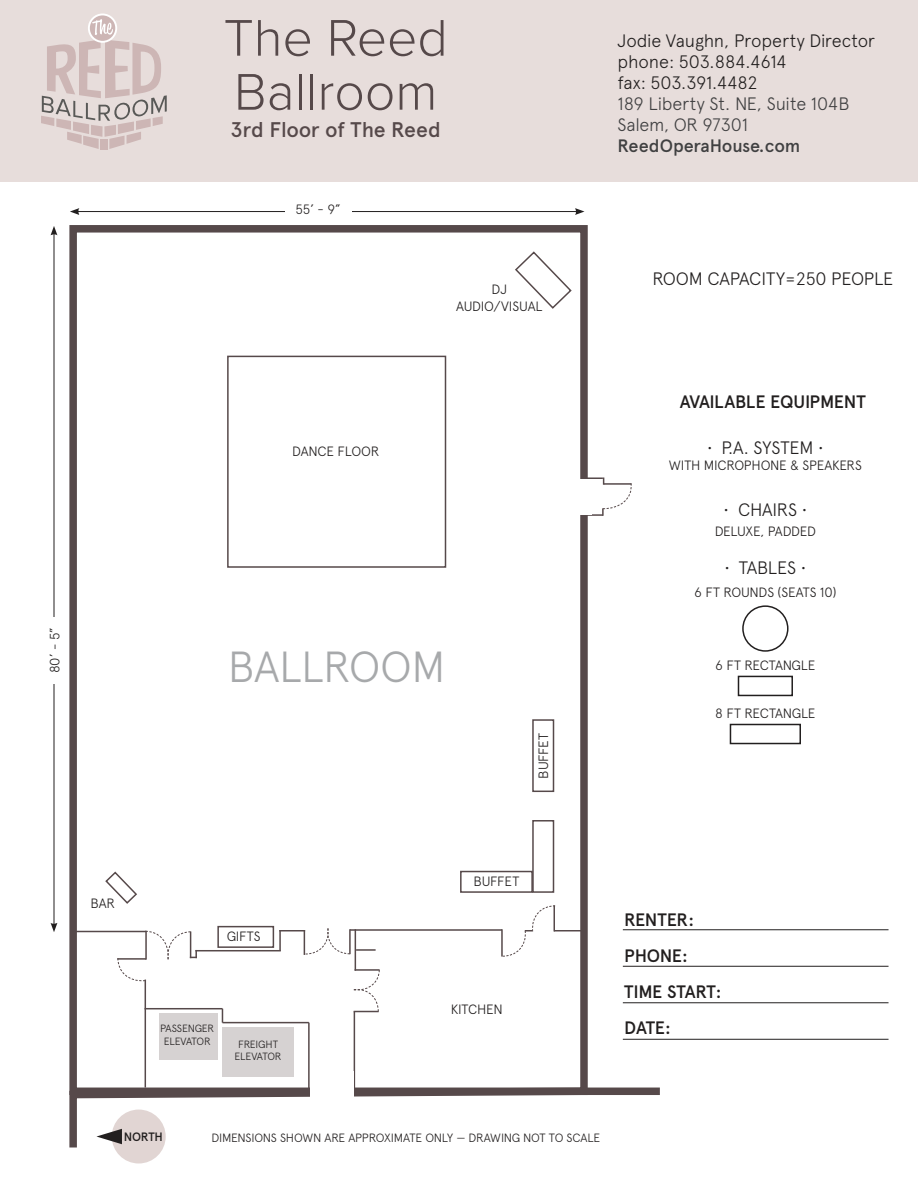
<style>
.page{position:relative;width:918px;height:1188px;background:#fff}
.page>*{position:absolute;margin:0;border:0;box-sizing:border-box;transform-origin:0 0}
.t1{font:300 53.4px/54px "Proxima Nova";color:#56494a}
.t2{font:300 43.5px "Apercu";letter-spacing:-.01em;color:#a7a9ab}
.t3{font:500 21.15px "Apercu";letter-spacing:-.01em;color:#56494a}
.t4{font:300 18px/21px "Apercu";letter-spacing:-.01em;color:#221f1f}
.t5{font:500 18px/36px "Apercu";letter-spacing:-.02em;color:#221f1f}
.t6{font:300 18px/21px "Apercu";letter-spacing:-.01em;color:#404041}
.t7{font:500 18px "Apercu";letter-spacing:-.005em;color:#404041}
.t8{font:300 13.5px/16.2px "Apercu";letter-spacing:-.015em;color:#221f1f;text-align:center}
.t9{font:500 12.15px "Apercu";letter-spacing:-.025em;color:#221f1f}
.t10{font:300 12px "Apercu";letter-spacing:-.025em;color:#221f1f}
.t11{font:300 10.5px/12.6px "Apercu";letter-spacing:-.03em;color:#221f1f;text-align:center}
</style>
<div class="page">
<div style="left:0;top:0;width:918px;height:181px;background:#e3d7d5"></div>
<div style="left:69px;top:225px;width:519px;height:870px;border:8px solid #56494a"></div>
<div style="left:112px;top:1110px;width:54px;height:53px;background:#e1d5d3;border-radius:50%"></div>
<svg style="left:69px;top:1084px;width:591px;height:71px"></svg>
<div style="left:738px;top:676px;width:55px;height:20px;border:2px solid #221f1f"></div>
<div style="left:730px;top:724px;width:71px;height:20px;border:2px solid #221f1f"></div>
<div style="left:742px;top:605px;width:47px;height:47px;border:2px solid #221f1f;border-radius:50%"></div>
<svg style="left:515px;top:251px;width:57px;height:58px"></svg>
<svg style="left:105px;top:871px;width:32px;height:33px"></svg>
<div style="left:217px;top:926px;width:57px;height:22px;border:2px solid #56494a"></div>
<div style="left:460px;top:871px;width:73px;height:22px;border:2px solid #56494a"></div>
<div style="left:532px;top:719px;width:22px;height:73px;border:2px solid #56494a"></div>
<div style="left:532px;top:820px;width:22px;height:73px;border:2px solid #56494a"></div>
<div style="left:227px;top:356px;width:219px;height:212px;border:2px solid #56494a"></div>
<div style="left:159px;top:1013px;width:58px;height:46px;background:#d6d2d2"></div>
<div style="left:222px;top:1027px;width:72px;height:50px;background:#d6d2d2"></div>
<hr style="left:73px;top:931px;width:73px;height:1px;background:#56494a">
<hr style="left:145px;top:980px;width:1px;height:108px;background:#56494a">
<hr style="left:145px;top:1008px;width:77px;height:1px;background:#56494a">
<svg style="left:222px;top:1009px;width:1px;height:13px"></svg>
<hr style="left:222px;top:1022px;width:87px;height:1px;background:#56494a">
<hr style="left:308px;top:1023px;width:2px;height:72px;background:#56494a">
<svg style="left:584px;top:477px;width:48px;height:39px"></svg>
<svg style="left:503px;top:905px;width:80px;height:52px"></svg>
<hr style="left:501px;top:929px;width:2px;height:28px;background:#56494a">
<hr style="left:350px;top:929px;width:152px;height:2px;background:#56494a">
<hr style="left:355px;top:929px;width:1px;height:42px;background:#56494a">
<hr style="left:356px;top:949px;width:20px;height:2px;background:#56494a">
<svg style="left:353px;top:969px;width:27px;height:43px"></svg>
<hr style="left:354px;top:1012px;width:1px;height:78px;background:#56494a">
<svg style="left:279px;top:928px;width:72px;height:27px"></svg>
<hr style="left:279px;top:930px;width:2px;height:21px;background:#56494a">
<hr style="left:195px;top:950px;width:86px;height:1px;background:#56494a">
<svg style="left:117px;top:931px;width:80px;height:51px"></svg>
<div style="left:555px;top:479px;width:37px;height:35px;background:#fff"></div>
<div style="left:310px;top:1072px;width:44px;height:35px;background:#fff"></div>
<hr style="left:77px;top:211px;width:500px;height:1px;background:#221f1f">
<svg style="left:70px;top:208px;width:9px;height:7px"></svg>
<svg style="left:575px;top:208px;width:9px;height:7px"></svg>
<hr style="left:54px;top:233px;width:1px;height:692px;background:#221f1f">
<svg style="left:51px;top:923px;width:6px;height:9px"></svg>
<svg style="left:51px;top:226px;width:6px;height:9px"></svg>
<div style="left:285px;top:201px;width:67px;height:21px;background:#fff"></div>
<div style="left:47px;top:617px;width:20px;height:67px;background:#fff"></div>
<hr style="left:623px;top:929px;width:266px;height:1px;background:#221f1f">
<hr style="left:623px;top:966px;width:266px;height:1px;background:#221f1f">
<hr style="left:623px;top:1002px;width:266px;height:1px;background:#221f1f">
<hr style="left:623px;top:1039px;width:266px;height:1px;background:#221f1f">
<div style="left:100px;top:139px;width:8px;height:11px;background:#cdb6b5"></div>
<svg style="left:89px;top:14px;width:27px;height:28px"></svg>
<div style="left:88px;top:14px;width:29px;height:29px;border:2px solid #fff;border-radius:50%"></div>
<svg style="left:41px;top:19px;width:126px;height:130px"></svg>
<p class="t8" style="left:48px;top:673px;width:48px;rotate:-90deg">80’ - 5”</p>
<h1 class="t1" style="left:224px;top:11px;width:226px">The Reed<br>Ballroom</h1>
<h3 class="t3" style="left:231px;top:122px;width:212px">3rd Floor of The Reed</h3>
<p class="t8" style="left:296px;top:202px;width:47px">55’ - 9”</p>
<p class="t8" style="left:456px;top:283px;width:88px">DJ<br>AUDIO/VISUAL</p>
<p class="t8" style="left:292px;top:445px;width:89px">DANCE FLOOR</p>
<h2 class="t2" style="left:228px;top:649px;width:219px">BALLROOM</h2>
<p class="t8" style="left:537px;top:779px;width:47px;rotate:-90deg">BUFFET</p>
<h3 class="t4" style="left:617px;top:32px;width:259px">Jodie Vaughn, Property Director phone: 503.884.4614<br>fax: 503.391.4482</h3>
<h3 class="t6" style="left:617px;top:95px;width:234px">189 Liberty St. NE, Suite 104B<br>Salem, OR 97301</h3>
<h3 class="t7" style="left:617px;top:140px;width:184px">ReedOperaHouse.com</h3>
<h3 class="t4" style="left:652px;top:269px;width:243px">ROOM CAPACITY=250 PEOPLE</h3>
<h3 class="t5" style="left:680px;top:386px;width:187px">AVAILABLE EQUIPMENT</h3>
<h3 class="t4" style="left:707px;top:439px;width:118px">• P.A. SYSTEM •</h3>
<p class="t8" style="left:669px;top:459px;width:195px">WITH MICROPHONE &amp; SPEAKERS</p>
<h3 class="t4" style="left:724px;top:500px;width:85px">• CHAIRS •</h3>
<p class="t8" style="left:715px;top:524px;width:103px">DELUXE, PADDED</p>
<h3 class="t4" style="left:724px;top:559px;width:84px">• TABLES •</h3>
<p class="t8" style="left:694px;top:585px;width:144px">6 FT ROUNDS (SEATS 10)</p>
<p class="t8" style="left:715px;top:659px;width:102px">6 FT RECTANGLE</p>
<p class="t8" style="left:715px;top:707px;width:102px">8 FT RECTANGLE</p>
<p class="t8" style="left:91px;top:896px;width:26px">BAR</p>
<p class="t8" style="left:227px;top:930px;width:36px">GIFTS</p>
<p class="t11" style="left:160px;top:1023px;width:56px">PASSENGER<br>ELEVATOR</p>
<p class="t11" style="left:235px;top:1039px;width:48px">FREIGHT<br>ELEVATOR</p>
<p class="t8" style="left:474px;top:874px;width:47px">BUFFET</p>
<p class="t8" style="left:451px;top:1003px;width:53px">KITCHEN</p>
<h3 class="t5" style="left:624px;top:904px;width:99px">RENTER:<br>PHONE:<br>TIME START:<br>DATE:</h3>
<p class="t9" style="left:124px;top:1133px;width:41px">NORTH</p>
<p class="t10" style="left:211px;top:1133px;width:390px">DIMENSIONS SHOWN ARE APPROXIMATE ONLY — DRAWING NOT TO SCALE</p>
</div>
